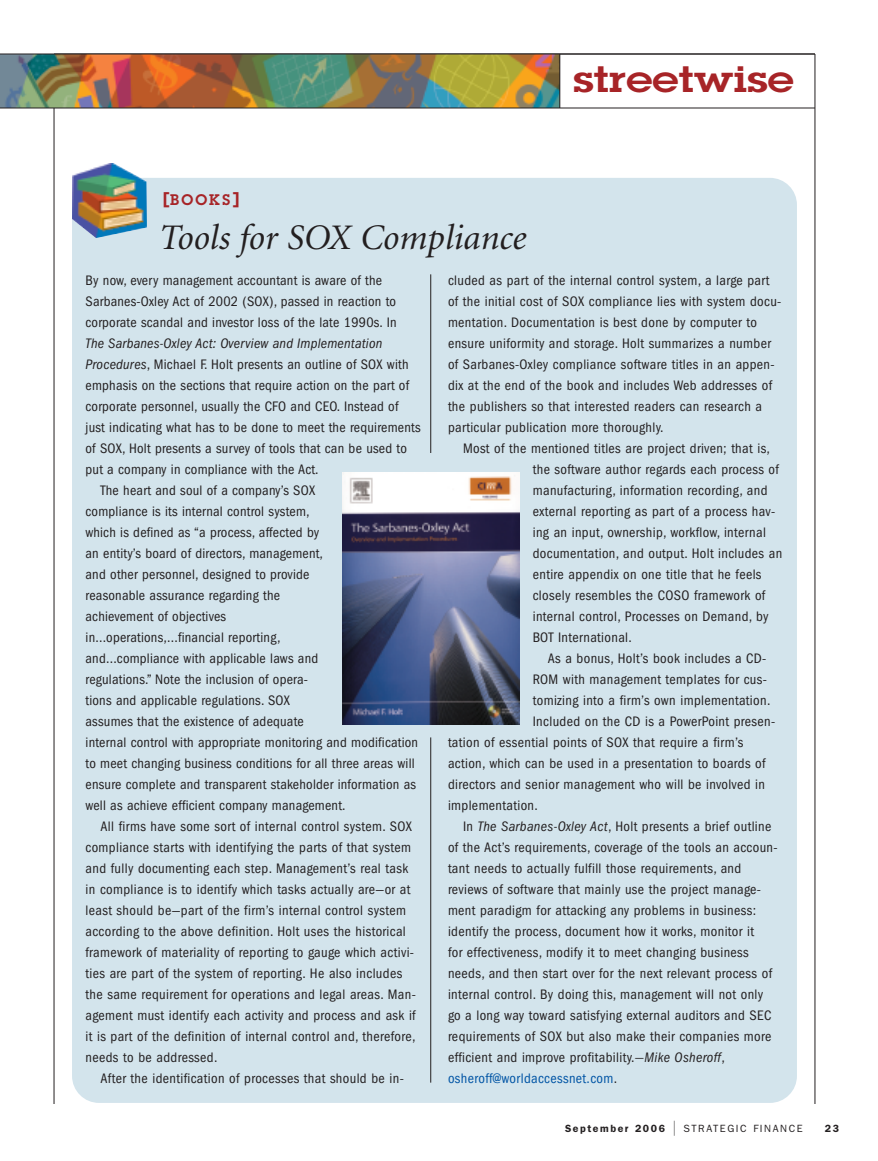
<style>
.page{position:relative;width:878px;height:1161px;background:#fff}
.page>*{position:absolute;margin:0;border:0;box-sizing:border-box;transform-origin:0 0}
.t1{font:italic 36px "Minion";color:#231f20}
.t2{font:600 36px "Lubalin Graph";color:#a72427;scale:1.25 1}
.t3{font:600 15px "Lubalin Graph";letter-spacing:.15em;color:#a72427}
.t4{font:condensed 14.25px/21px "Franklin Gothic";letter-spacing:.025em;color:#231f20}
.t5{font:italic condensed 14.25px "Franklin Gothic";letter-spacing:.015em;color:#231f20}
.t6{font:condensed 14.25px "Franklin Gothic";letter-spacing:.025em;color:#0155a5}
.t7{font:10.5px "Franklin Gothic";letter-spacing:.15em;color:#231f20}
.t8{font:600 10.5px "Franklin Gothic";color:#231f20}
.s1{font-size:18px}
.s2{font-style:italic}
.s3{color:#231f20}
.s4{font-weight:600}
.s5{font-size:15px}
</style>
<div class="page">
<hr style="left:814px;top:54px;width:1px;height:1050px;background:#231f20">
<hr style="left:54px;top:54px;width:1px;height:1050px;background:#231f20">
<img style="left:0;top:55px;width:559px;height:53px">
<div style="left:72px;top:178px;width:724px;height:925px;background:#d3e4ec;border-radius:27px"></div>
<hr style="left:430px;top:274px;width:1px;height:179px;background:#231f20">
<hr style="left:430px;top:737px;width:1px;height:346px;background:#231f20">
<img style="left:72px;top:164px;width:75px;height:74px">
<hr style="left:559px;top:54px;width:1px;height:54px;background:#231f20">
<hr style="left:0;top:54px;width:814px;height:1px;background:#231f20">
<hr style="left:0;top:108px;width:814px;height:1px;background:#231f20">
<img style="left:342px;top:472px;width:177px;height:252px">
<p class="t3" style="left:163px;top:191px;width:77px"><span class="s1">[</span>BOOKS<span class="s1">]</span></p>
<h1 class="t2" style="left:573px;top:58px;width:178px">streetwise</h1>
<h1 class="t1" style="left:159px;top:223px;width:369px">Tools for SOX Compliance</h1>
<p class="t4" style="left:86px;top:271px;width:312px">By now, every management accountant is aware of the<br>Sarbanes-Oxley Act of 2002 (SOX), passed in reaction to corporate scandal and investor loss of the late 1990s. In</p>
<p class="t5" style="left:86px;top:338px;width:298px">The Sarbanes-Oxley Act: Overview and Implementation</p>
<p class="t4" style="left:86px;top:355px;width:324px"><span class="s2">Procedures</span>, Michael F. Holt presents an outline of SOX with</p>
<p class="t4" style="left:86px;top:376px;width:325px">emphasis on the sections that require action on the part of</p>
<p class="t4" style="left:86px;top:397px;width:314px">corporate personnel, usually the CFO and CEO. Instead of</p>
<p class="t4" style="left:86px;top:418px;width:336px">just indicating what has to be done to meet the requirements</p>
<p class="t4" style="left:86px;top:439px;width:323px">of SOX, Holt presents a survey of tools that can be used to</p>
<p class="t4" style="left:86px;top:460px;width:235px">put a company in compliance with the Act.</p>
<p class="t4" style="left:101px;top:481px;width:216px">The heart and soul of a company’s SOX</p>
<p class="t4" style="left:86px;top:502px;width:225px">compliance is its internal control system,</p>
<p class="t4" style="left:86px;top:523px;width:235px">which is defined as “a process, affected by</p>
<p class="t4" style="left:86px;top:544px;width:239px">an entity’s board of directors, management,</p>
<p class="t4" style="left:86px;top:565px;width:225px">and other personnel, designed to provide</p>
<p class="t4" style="left:86px;top:586px;width:196px">reasonable assurance regarding the</p>
<p class="t4" style="left:86px;top:607px;width:142px">achievement of objectives</p>
<p class="t4" style="left:86px;top:628px;width:196px">in...operations,...financial reporting,</p>
<p class="t4" style="left:86px;top:649px;width:234px">and...compliance with applicable laws and</p>
<p class="t4" style="left:86px;top:670px;width:224px">regulations.” Note the inclusion of opera-</p>
<p class="t4" style="left:86px;top:691px;width:206px">tions and applicable regulations. SOX</p>
<p class="t4" style="left:86px;top:712px;width:220px">assumes that the existence of adequate</p>
<p class="t4" style="left:86px;top:733px;width:334px">internal control with appropriate monitoring and modification</p>
<p class="t4" style="left:86px;top:754px;width:331px">to meet changing business conditions for all three areas will</p>
<p class="t4" style="left:86px;top:775px;width:332px">ensure complete and transparent stakeholder information as</p>
<p class="t4" style="left:86px;top:796px;width:261px">well as achieve efficient company management.</p>
<p class="t4" style="left:101px;top:817px;width:313px">All firms have some sort of internal control system. SOX</p>
<p class="t4" style="left:86px;top:838px;width:327px">compliance starts with identifying the parts of that system</p>
<p class="t4" style="left:86px;top:859px;width:324px">and fully documenting each step. Management’s real task</p>
<p class="t4" style="left:86px;top:880px;width:326px">in compliance is to identify which tasks actually are—or at</p>
<p class="t4" style="left:86px;top:901px;width:322px">least should be—part of the firm’s internal control system</p>
<p class="t4" style="left:86px;top:922px;width:322px">according to the above definition. Holt uses the historical</p>
<p class="t4" style="left:86px;top:943px;width:330px">framework of materiality of reporting to gauge which activi-</p>
<p class="t4" style="left:86px;top:964px;width:318px">ties are part of the system of reporting. He also includes</p>
<p class="t4" style="left:86px;top:985px;width:332px">the same requirement for operations and legal areas. Man-</p>
<p class="t4" style="left:86px;top:1006px;width:331px">agement must identify each activity and process and ask if</p>
<p class="t4" style="left:86px;top:1027px;width:331px">it is part of the definition of internal control and, therefore,</p>
<p class="t4" style="left:86px;top:1048px;width:133px">needs to be addressed.</p>
<p class="t4" style="left:101px;top:1069px;width:305px">After the identification of processes that should be in-</p>
<p class="t4" style="left:448px;top:271px;width:335px">cluded as part of the internal control system, a large part of the initial cost of SOX compliance lies with system docu&shy;mentation. Documentation is best done by computer to ensure uniformity and storage. Holt summarizes a number of Sarbanes-Oxley compliance software titles in an appen&shy;dix at the end of the book and includes Web addresses of the publishers so that interested readers can research a particular publication more thoroughly.</p>
<p class="t4" style="left:532px;top:439px;width:251px;text-indent:-70px">Most of the mentioned titles are project driven; that is, the software author regards each process of manufacturing, information recording, and external reporting as part of a process hav&shy;ing an input, ownership, workflow, internal documentation, and output. Holt includes an entire appendix on one title that he feels closely resembles the COSO framework of internal control, Processes on Demand, by BOT International.</p>
<p class="t4" style="left:548px;top:649px;width:220px">As a bonus, Holt’s book includes a CD-</p>
<p class="t4" style="left:533px;top:670px;width:236px">ROM with management templates for cus-</p>
<p class="t4" style="left:533px;top:691px;width:239px">tomizing into a firm’s own implementation.</p>
<p class="t4" style="left:533px;top:712px;width:244px">Included on the CD is a PowerPoint presen-</p>
<p class="t4" style="left:448px;top:733px;width:297px">tation of essential points of SOX that require a firm’s</p>
<p class="t4" style="left:448px;top:754px;width:319px">action, which can be used in a presentation to boards of</p>
<p class="t4" style="left:448px;top:775px;width:318px">directors and senior management who will be involved in</p>
<p class="t4" style="left:448px;top:796px;width:91px">implementation.</p>
<p class="t4" style="left:463px;top:817px;width:310px">In <span class="s2">The Sarbanes-Oxley Act</span>, Holt presents a brief outline</p>
<p class="t4" style="left:448px;top:838px;width:331px">of the Act’s requirements, coverage of the tools an accoun-</p>
<p class="t4" style="left:448px;top:859px;width:295px">tant needs to actually fulfill those requirements, and</p>
<p class="t4" style="left:448px;top:880px;width:314px">reviews of software that mainly use the project manage-</p>
<p class="t4" style="left:448px;top:901px;width:309px">ment paradigm for attacking any problems in business:</p>
<p class="t4" style="left:448px;top:922px;width:307px">identify the process, document how it works, monitor it</p>
<p class="t4" style="left:448px;top:943px;width:302px">for effectiveness, modify it to meet changing business</p>
<p class="t4" style="left:448px;top:964px;width:325px">needs, and then start over for the next relevant process of</p>
<p class="t4" style="left:448px;top:985px;width:317px">internal control. By doing this, management will not only</p>
<p class="t4" style="left:448px;top:1006px;width:325px">go a long way toward satisfying external auditors and SEC</p>
<p class="t4" style="left:448px;top:1027px;width:325px">requirements of SOX but also make their companies more</p>
<p class="t4" style="left:448px;top:1048px;width:278px">efficient and improve profitability.<span class="s2">—Mike Osheroff</span>,</p>
<p class="t6" style="left:448px;top:1073px;width:171px">osheroff@worldaccessnet.com<span class="s3">.</span></p>
<p class="t7" style="left:565px;top:1125px;width:239px"><span class="s4">September 2006</span> <span class="s5">|</span> STRATEGIC FINANCE</p>
<p class="t8" style="left:824px;top:1125px;width:16px">23</p>
</div>
